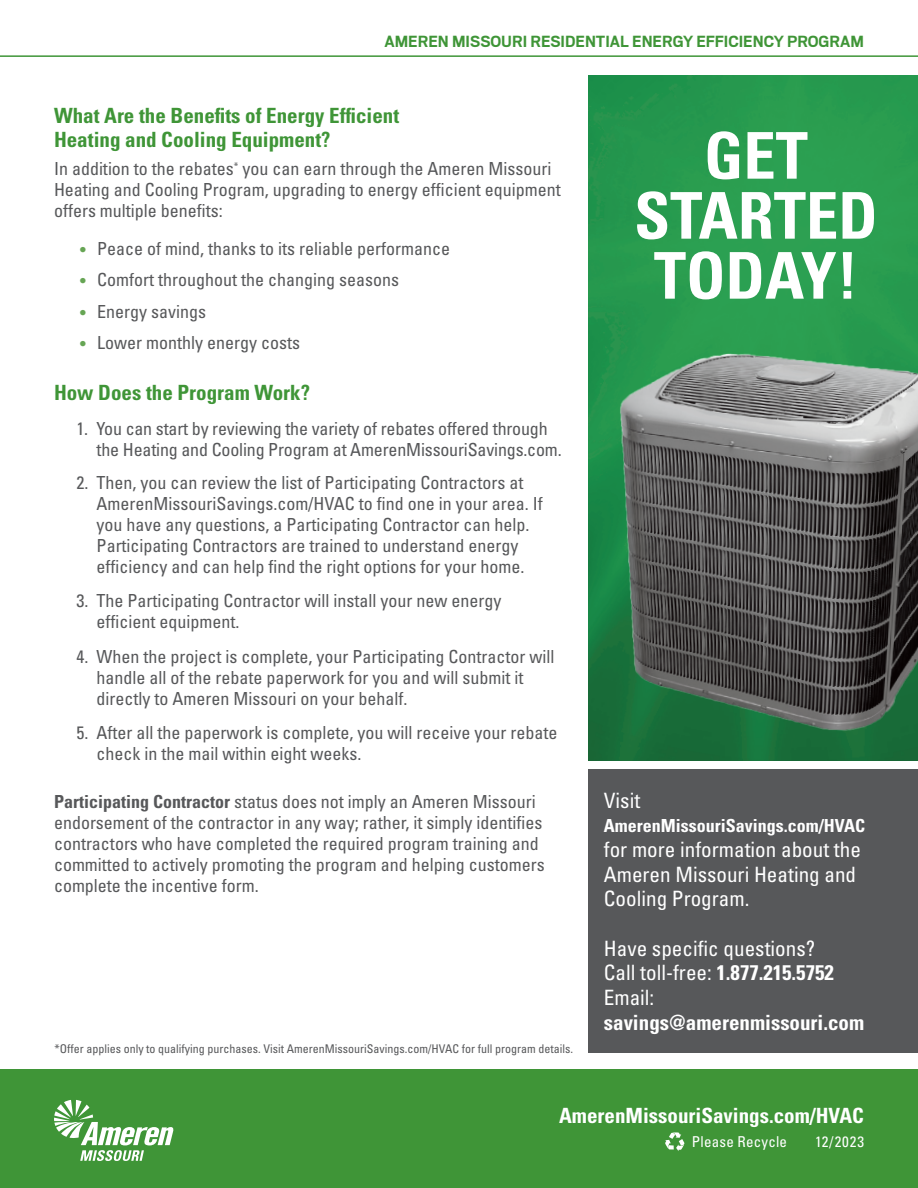
<style>
.page{position:relative;width:918px;height:1188px;background:#fff}
.page>*{position:absolute;margin:0;border:0;box-sizing:border-box;transform-origin:0 0}
.Green_Box_White_Heading{font:700 condensed 64.5px/60px "Univers LT Std";color:#fff;text-align:center}
.Green_Box_White_TEXT{font:condensed 21.15px/24.6px "Univers LT Std";color:#fff}
.Header1_GREEN{font:700 condensed 21px/24px "Univers LT Std";color:#3f9537}
.Green_Box_White_TEXT-2{font:700 condensed 21px "Univers LT Std";color:#fff}
.Body_Copy{font:condensed 18px/21px "Univers LT Std";color:#57585a}
.t1{font:700 18px "Scout";color:#3f9537}
.Green_Box_White_TEXT-3{font:700 condensed 18px "Univers LT Std";color:#fff}
.t2{font:condensed 15px "Univers LT Std";letter-spacing:.015em;color:#fff}
.References{font:condensed 12px "Univers LT Std";color:#57585a}
.s1{font-weight:700;font-size:15px;color:#66a554}
.s2{font-weight:700}
</style>
<div class="page">
<hr style="left:0;top:55px;width:918px;height:2px;background:#3f9537">
<img style="left:588px;top:75px;width:330px;height:686px">
<img style="left:606px;top:328px;width:312px;height:424px">
<div style="left:588px;top:769px;width:330px;height:284px;background:#57585a"></div>
<div style="left:0;top:1069px;width:918px;height:119px;background:#3f9537"></div>
<svg style="left:665px;top:1132px;width:19px;height:19px"></svg>
<svg style="left:54px;top:1100px;width:120px;height:61px"></svg>
<p class="t1" style="left:384px;top:30px;width:481px">AMEREN MISSOURI RESIDENTIAL ENERGY EFFICIENCY PROGRAM</p>
<p class="Header1_GREEN" style="left:54px;top:103px;width:347px">What Are the Benefits of Energy Efficient<br>Heating and Cooling Equipment?</p>
<p class="Body_Copy" style="left:54px;top:158px;width:508px">In addition to the rebates<sup>*</sup> you can earn through the Ameren Missouri<br>Heating and Cooling Program, upgrading to energy efficient equipment offers multiple benefits:</p>
<p class="Body_Copy" style="left:80px;top:238px;width:372px"><span class="s1">•</span> Peace of mind, thanks to its reliable performance</p>
<p class="Body_Copy" style="left:80px;top:269px;width:321px"><span class="s1">•</span> Comfort throughout the changing seasons</p>
<p class="Body_Copy" style="left:80px;top:301px;width:128px"><span class="s1">•</span> Energy savings</p>
<p class="Body_Copy" style="left:80px;top:332px;width:222px"><span class="s1">•</span> Lower monthly energy costs</p>
<p class="Header1_GREEN" style="left:54px;top:381px;width:258px">How Does the Program Work?</p>
<p class="Body_Copy" style="left:97px;top:418px;width:467px;text-indent:-20px">1. You can start by reviewing the variety of rebates offered through the Heating and Cooling Program at AmerenMissouriSavings.com.</p>
<p class="Body_Copy" style="left:97px;top:472px;width:448px;text-indent:-20px">2. Then, you can review the list of Participating Contractors at AmerenMissouriSavings.com/HVAC to find one in your area. If you have any questions, a Participating Contractor can help.<br>Participating Contractors are trained to understand energy efficiency and can help find the right options for your home.</p>
<p class="Body_Copy" style="left:97px;top:590px;width:406px;text-indent:-20px">3. The Participating Contractor will install your new energy efficient equipment.</p>
<p class="Body_Copy" style="left:97px;top:646px;width:459px;text-indent:-20px">4. When the project is complete, your Participating Contractor will handle all of the rebate paperwork for you and will submit it directly to Ameren Missouri on your behalf.</p>
<p class="Body_Copy" style="left:97px;top:722px;width:462px;text-indent:-20px">5. After all the paperwork is complete, you will receive your rebate check in the mail within eight weeks.</p>
<p class="Body_Copy" style="left:54px;top:791px;width:492px"><span class="s2">Participating Contractor</span> status does not imply an Ameren Missouri endorsement of the contractor in any way; rather, it simply identifies contractors who have completed the required program training and committed to actively promoting the program and helping customers complete the incentive form.</p>
<p class="References" style="left:54px;top:1041px;width:520px">*Offer applies only to qualifying purchases. Visit AmerenMissouriSavings.com/HVAC for full program details.</p>
<p class="Green_Box_White_Heading" style="left:634px;top:125px;width:245px">GET<br>STARTED<br>TODAY!</p>
<p class="Green_Box_White_TEXT" style="left:604px;top:788px;width:38px">Visit</p>
<p class="Green_Box_White_TEXT-3" style="left:604px;top:815px;width:263px">AmerenMissouriSavings.com/HVAC</p>
<p class="Green_Box_White_TEXT" style="left:604px;top:837px;width:259px">for more information about the<br>Ameren Missouri Heating and<br>Cooling Program.</p>
<p class="Green_Box_White_TEXT" style="left:604px;top:936px;width:213px">Have specific questions?</p>
<p class="Green_Box_White_TEXT" style="left:604px;top:960px;width:231px">Call toll-free: <span class="s2">1.877.215.5752</span></p>
<p class="Green_Box_White_TEXT" style="left:604px;top:985px;width:52px">Email:</p>
<p class="Green_Box_White_TEXT-2" style="left:604px;top:1009px;width:262px">savings@amerenmissouri.com</p>
<p class="Green_Box_White_TEXT-2" style="left:559px;top:1102px;width:306px">AmerenMissouriSavings.com/HVAC</p>
<p class="t2" style="left:692px;top:1132px;width:97px">Please Recycle</p>
<p class="t2" style="left:815px;top:1132px;width:50px">12/2023</p>
</div>
